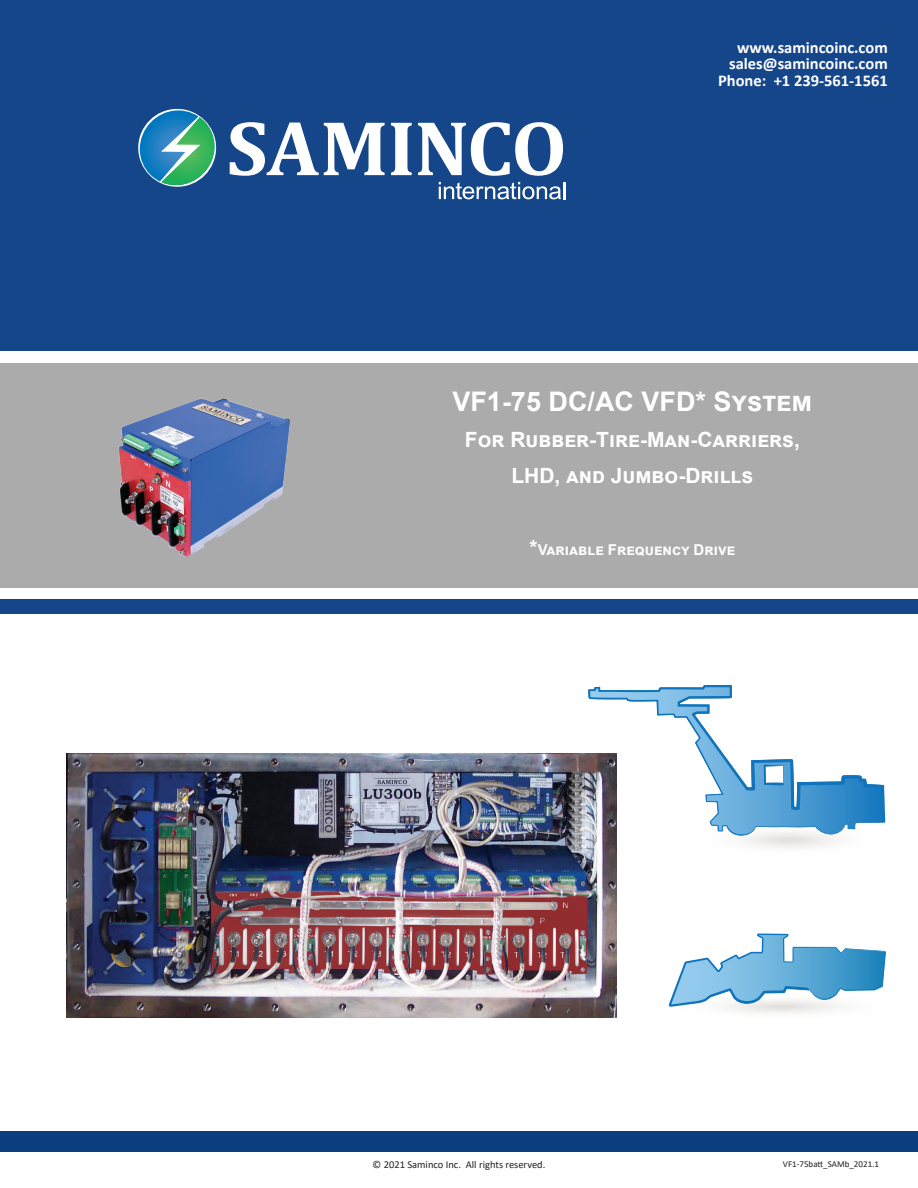
<style>
.page{position:relative;width:918px;height:1188px;background:#fff}
.page>*{position:absolute;margin:0;border:0;box-sizing:border-box;transform-origin:0 0}
.t1{font:700 27px "Arial";color:#fff}
.t2{font:700 21px/36px "Arial";color:#fff;text-align:center}
.t3{font:700 16.5px/16.5px "Calibri";color:#fff;text-align:right}
.t4{font:700 15px "Arial";color:#fff}
.t5{font:10.5px "Calibri";color:#231f20}
.t6{font:9px "Calibri";color:#231f20}
.s1{font-size:21px}
</style>
<div class="page">
<div style="left:0;top:0;width:918px;height:351px;background:#16468a"></div>
<div style="left:0;top:599px;width:918px;height:14px;background:#16468a"></div>
<svg style="left:230px;top:122px;width:155px;height:54px"></svg>
<svg style="left:391px;top:123px;width:21px;height:52px"></svg>
<svg style="left:418px;top:122px;width:145px;height:54px"></svg>
<svg style="left:439px;top:182px;width:126px;height:17px"></svg>
<svg style="left:140px;top:109px;width:75px;height:78px"></svg>
<div style="left:0;top:1131px;width:918px;height:20px;background:#0a3e7e"></div>
<div style="left:0;top:363px;width:918px;height:225px;background:#ababab"></div>
<svg style="left:745px;top:839px;width:90px;height:9px"></svg>
<svg style="left:588px;top:685px;width:297px;height:150px"></svg>
<svg style="left:764px;top:765px;width:20px;height:20px"></svg>
<svg style="left:669px;top:934px;width:217px;height:79px"></svg>
<img style="left:118px;top:398px;width:172px;height:159px">
<img style="left:67px;top:754px;width:550px;height:264px">
<p class="t3" style="left:718px;top:39px;width:171px">www.samincoinc.com sales@samincoinc.com<br>Phone: +1 239-561-1561</p>
<h1 class="t1" style="left:452px;top:383px;width:361px">VF1-75 DC/AC VFD* System</h1>
<p class="t2" style="left:465px;top:422px;width:336px">For Rubber-Tire-Man-Carriers,<br>LHD, and Jumbo-Drills</p>
<p class="t4" style="left:530px;top:539px;width:207px"><span class="s1">*</span>Variable Frequency Drive</p>
<p class="t5" style="left:373px;top:1157px;width:174px">© 2021 Saminco Inc. All rights reserved.</p>
<p class="t6" style="left:783px;top:1157px;width:98px">VF1-75batt_SAMb_2021.1</p>
</div>
